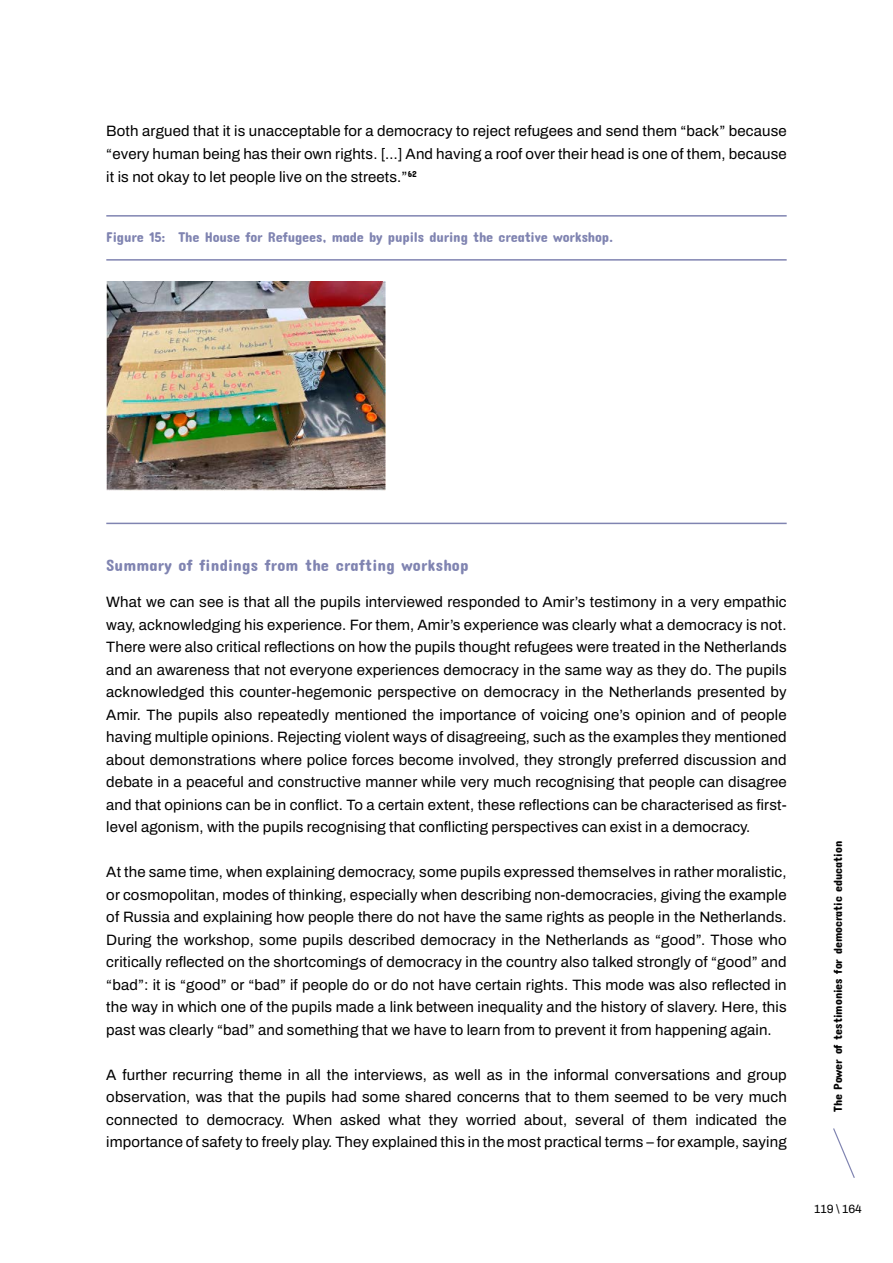
<style>
.page{position:relative;width:893px;height:1263px;background:#fff}
.page>*{position:absolute;margin:0;border:0;box-sizing:border-box;transform-origin:0 0}
.t1{font:16.5px "Concert One";letter-spacing:.01em;color:#8084b1}
.t2{font:15px/22.5px "Archivo";letter-spacing:.01em;color:#000;text-align:justify}
.t3{font:14.25px "Concert One";letter-spacing:-.01em;color:#8084b1}
.t4{font:12px "Concert One";letter-spacing:-.005em;color:#000}
.t5{font:12px "Archivo";color:#000}
</style>
<div class="page">
<svg style="left:833px;top:1128px;width:22px;height:50px"></svg>
<hr style="left:106px;top:215px;width:681px;height:2px;background:#8084b1">
<hr style="left:106px;top:259px;width:681px;height:2px;background:#8084b1">
<hr style="left:106px;top:523px;width:681px;height:1px;background:#8084b1">
<img style="left:106px;top:282px;width:279px;height:208px">
<p class="t2" style="left:106px;top:120px;width:682px">Both argued that it is unacceptable for a democracy to reject refugees and send them “back” because “every human being has their own rights. […] And having a roof over their head is one of them, because it is not okay to let people live on the streets.”<sup>62</sup></p>
<p class="t3" style="left:106px;top:228px;width:508px">Figure 15: The House for Refugees, made by pupils during the creative workshop.</p>
<p class="t1" style="left:106px;top:555px;width:364px">Summary of findings from the crafting workshop</p>
<p class="t2" style="left:106px;top:591px;width:682px">What we can see is that all the pupils interviewed responded to Amir’s testimony in a very empathic way, acknowledging his experience. For them, Amir’s experience was clearly what a democracy is not.<br>There were also critical reflections on how the pupils thought refugees were treated in the Netherlands and an awareness that not everyone experiences democracy in the same way as they do. The pupils acknowledged this counter-hegemonic perspective on democracy in the Netherlands presented by Amir. The pupils also repeatedly mentioned the importance of voicing one’s opinion and of people having multiple opinions. Rejecting violent ways of disagreeing, such as the examples they mentioned about demonstrations where police forces become involved, they strongly preferred discussion and debate in a peaceful and constructive manner while very much recognising that people can disagree and that opinions can be in conflict. To a certain extent, these reflections can be characterised as first&shy;level agonism, with the pupils recognising that conflicting perspectives can exist in a democracy.</p>
<p class="t2" style="left:106px;top:861px;width:682px">At the same time, when explaining democracy, some pupils expressed themselves in rather moralistic, or cosmopolitan, modes of thinking, especially when describing non-democracies, giving the example of Russia and explaining how people there do not have the same rights as people in the Netherlands.<br>During the workshop, some pupils described democracy in the Netherlands as “good”. Those who critically reflected on the shortcomings of democracy in the country also talked strongly of “good” and “bad”: it is “good” or “bad” if people do or do not have certain rights. This mode was also reflected in the way in which one of the pupils made a link between inequality and the history of slavery. Here, this past was clearly “bad” and something that we have to learn from to prevent it from happening again.</p>
<p class="t2" style="left:106px;top:1063px;width:682px">A further recurring theme in all the interviews, as well as in the informal conversations and group observation, was that the pupils had some shared concerns that to them seemed to be very much connected to democracy. When asked what they worried about, several of them indicated the importance of safety to freely play. They explained this in the most practical terms – for example, saying</p>
<p class="t4" style="left:831px;top:1112px;width:273px;rotate:-90deg">The Power of testimonies for democratic education</p>
<p class="t5" style="left:814px;top:1200px;width:49px">119 \ 164</p>
</div>
